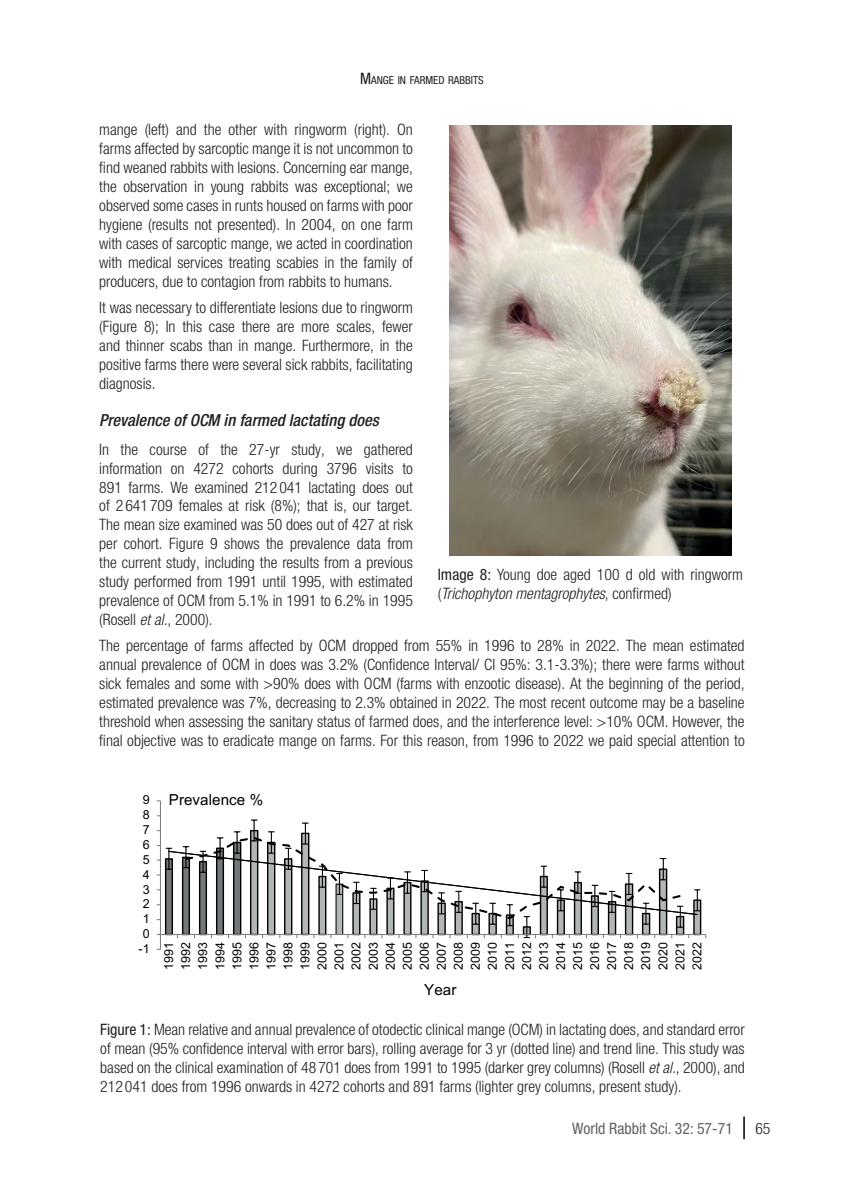
<style>
.page{position:relative;width:844px;height:1191px;background:#fff}
.page>*{position:absolute;margin:0;border:0;box-sizing:border-box;transform-origin:0 0}
.t1{font:italic 500 condensed 16.62px "Helvetica Neue LTW1 G";color:#231f20}
.t2{font:300 condensed 15.75px/18.9px "Helvetica Neue LTW1 G";color:#231f20;text-align:justify}
.t3{font:condensed 15.75px "Helvetica Neue LTW1 G";color:#636366}
.t4{font:300 condensed 15.75px "Helvetica Neue LTW1 G";color:#231f20}
.t5{font:15.22px "Arial";letter-spacing:.005em;color:#000001}
.t6{font:12.42px/17px "Arial";letter-spacing:.005em;color:#000001;text-align:justify}
.t7{font:condensed 11.03px "Helvetica Neue LTW1 G";color:#231f20}
.s1{font-size:15.75px}
.s2{font-style:italic}
.s3{font-weight:400}
</style>
<div class="page">
<svg style="left:743px;top:1116px;width:1px;height:23px"></svg>
<img style="left:449px;top:126px;width:282px;height:429px">
<hr style="left:160px;top:801px;width:1px;height:148px;background:#7c7f80">
<svg style="left:157px;top:815px;width:549px;height:123px"></svg>
<p class="t7" style="left:360px;top:74px;width:125px"><span class="s1">M</span>ANGE IN FARMED RABBITS</p>
<p class="t2" style="left:99px;top:120px;width:315px">mange (left) and the other with ringworm (right). On farms affected by sarcoptic mange it is not uncommon to find weaned rabbits with lesions. Concerning ear mange, the observation in young rabbits was exceptional; we observed some cases in runts housed on farms with poor hygiene (results not presented). In 2004, on one farm with cases of sarcoptic mange, we acted in coordination with medical services treating scabies in the family of producers, due to contagion from rabbits to humans.</p>
<p class="t2" style="left:99px;top:298px;width:315px">It was necessary to differentiate lesions due to ringworm (Figure 8); In this case there are more scales, fewer and thinner scabs than in mange. Furthermore, in the positive farms there were several sick rabbits, facilitating diagnosis.</p>
<p class="t1" style="left:99px;top:410px;width:281px">Prevalence of OCM in farmed lactating does</p>
<p class="t2" style="left:99px;top:440px;width:315px">In the course of the 27-yr study, we gathered information on 4272 cohorts during 3796 visits to 891 farms. We examined 212 041 lactating does out of 2 641 709 females at risk (8%); that is, our target.<br>The mean size examined was 50 does out of 427 at risk per cohort. Figure 9 shows the prevalence data from the current study, including the results from a previous study performed from 1991 until 1995, with estimated prevalence of OCM from 5.1% in 1991 to 6.2% in 1995 (Rosell <span class="s2">et al.</span>, 2000).</p>
<p class="t2" style="left:99px;top:636px;width:646px">The percentage of farms affected by OCM dropped from 55% in 1996 to 28% in 2022. The mean estimated annual prevalence of OCM in does was 3.2% (Confidence Interval/ CI 95%: 3.1-3.3%); there were farms without sick females and some with &gt;90% does with OCM (farms with enzootic disease). At the beginning of the period, estimated prevalence was 7%, decreasing to 2.3% obtained in 2022. The most recent outcome may be a baseline threshold when assessing the sanitary status of farmed does, and the interference level: &gt;10% OCM. However, the final objective was to eradicate mange on farms. For this reason, from 1996 to 2022 we paid special attention to</p>
<p class="t2" style="left:437px;top:565px;width:307px"><span class="s3">Image 8:</span> Young doe aged 100 d old with ringworm (<span class="s2">Trichophyton mentagrophytes</span>, confirmed)</p>
<p class="t6" style="left:143px;top:791px;width:8px">9</p>
<p class="t6" style="left:143px;top:806px;width:8px">8</p>
<p class="t6" style="left:143px;top:821px;width:8px">7</p>
<p class="t6" style="left:143px;top:836px;width:8px">6</p>
<p class="t6" style="left:143px;top:851px;width:8px">5</p>
<p class="t6" style="left:143px;top:866px;width:8px">4</p>
<p class="t6" style="left:143px;top:880px;width:8px">3</p>
<p class="t6" style="left:143px;top:895px;width:8px">2</p>
<p class="t6" style="left:143px;top:910px;width:8px">1</p>
<p class="t6" style="left:143px;top:925px;width:8px">0</p>
<p class="t6" style="left:138px;top:940px;width:13px">-1</p>
<p class="t5" style="left:169px;top:789px;width:96px">Prevalence %</p>
<p class="t6" style="left:160px;top:970px;width:29px;rotate:-90deg">1991<br>1992<br>1993<br>1994<br>1995<br>1996<br>1997<br>1998<br>1999<br>2000<br>2001<br>2002<br>2003<br>2004<br>2005<br>2006<br>2007<br>2008<br>2009<br>2010<br>2011<br>2012<br>2013<br>2014<br>2015<br>2016<br>2017<br>2018<br>2019<br>2020<br>2021<br>2022</p>
<p class="t5" style="left:424px;top:979px;width:34px">Year</p>
<p class="t2" style="left:100px;top:1020px;width:645px"><span class="s3">Figure 1:</span> Mean relative and annual prevalence of otodectic clinical mange (OCM) in lactating does, and standard error of mean (95% confidence interval with error bars), rolling average for 3 yr (dotted line) and trend line. This study was based on the clinical examination of 48 701 does from 1991 to 1995 (darker grey columns) (Rosell <span class="s2">et al.</span>, 2000), and 212 041 does from 1996 onwards in 4272 cohorts and 891 farms (lighter grey columns, present study).</p>
<p class="t3" style="left:572px;top:1119px;width:162px">World Rabbit Sci. 32: 57-71</p>
<p class="t4" style="left:755px;top:1119px;width:17px">65</p>
</div>
